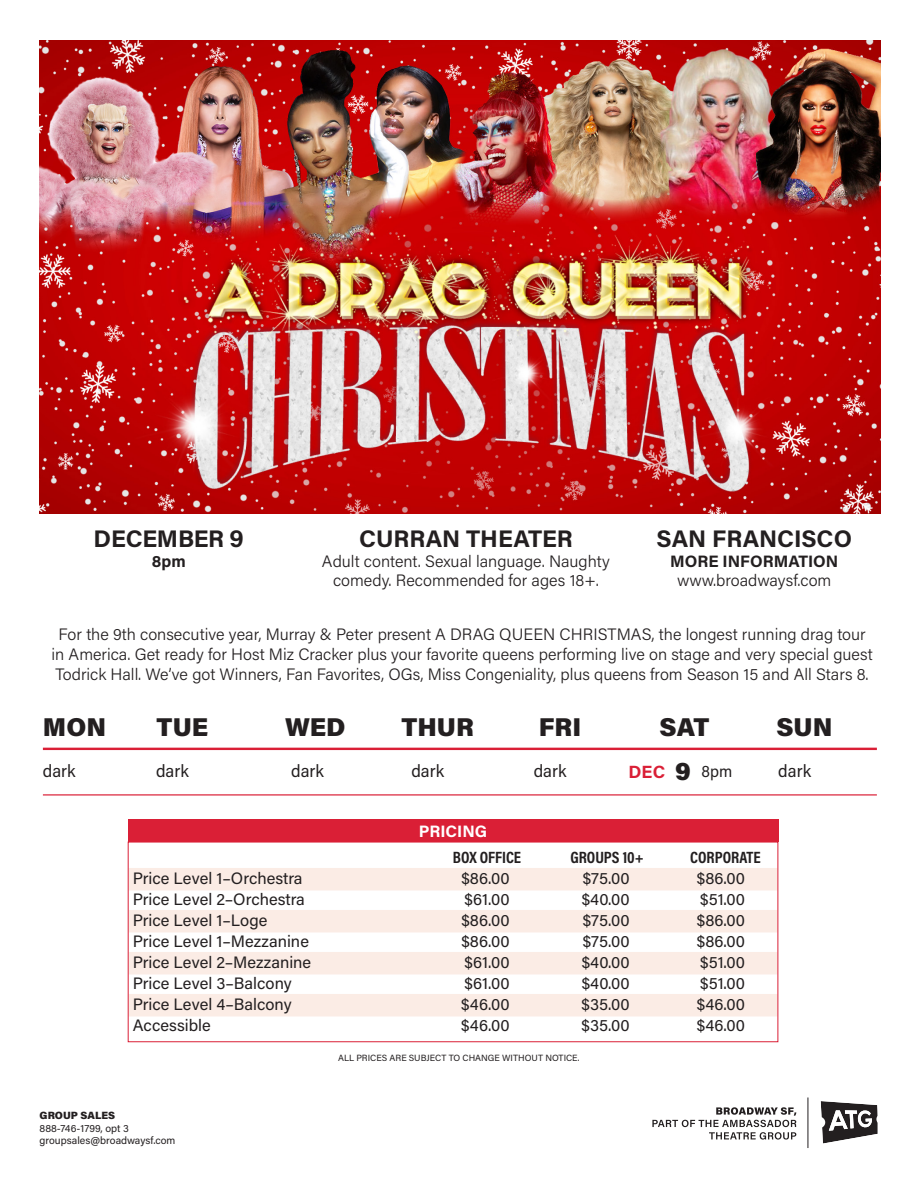
<style>
.page{position:relative;width:918px;height:1188px;background:#fff}
.page>*{position:absolute;margin:0;border:0;box-sizing:border-box;transform-origin:0 0}
.days{font:900 25.8px "Acumin Pro";color:#231f20}
.t1{font:700 24px "Acumin Pro";letter-spacing:-.005em;color:#231f20}
.calendar{font:17.7px "Acumin Pro Semi Cond";color:#231f20}
.t2{font:700 17.7px "Acumin Pro";color:#da1f36}
.t3{font:300 16.5px/19.8px "Acumin Pro";color:#231f20;text-align:center}
.price_grid_shadow{font:16.5px "Acumin Pro";color:#231f20}
.Price_grid_no_shadow{font:16.5px "Acumin Pro";color:#231f20}
.t4{font:700 16.5px "Acumin Pro Cond";color:#231f20}
.t5{font:700 16.5px "Acumin Pro";color:#231f20}
.t6{font:700 16.5px "Acumin Pro";color:#fff}
.calendar-2{font:16.5px "Acumin Pro Semi Cond";color:#231f20}
.t7{font:10.5px/12.6px "Acumin Pro";color:#231f20}
.t8{font:900 10.5px "Acumin Pro";color:#231f20}
.Price_grid_no_shadow-2{font:9px "Acumin Pro";color:#231f20}
.s1{font-family:"Acumin Pro";font-weight:900;font-size:25.8px}
</style>
<div class="page">
<hr style="left:43px;top:748px;width:834px;height:2px;background:#da1f36">
<hr style="left:43px;top:794px;width:834px;height:2px;background:#da1f36">
<img style="left:39px;top:40px;width:842px;height:474px">
<div style="left:128px;top:819px;width:650px;height:23px;background:#da1f36"></div>
<div style="left:129px;top:868px;width:649px;height:22px;background:#fbece5"></div>
<div style="left:129px;top:910px;width:649px;height:22px;background:#fbece5"></div>
<div style="left:129px;top:952px;width:649px;height:22px;background:#fbece5"></div>
<div style="left:129px;top:994px;width:649px;height:22px;background:#fbece5"></div>
<div style="left:128px;top:842px;width:650px;height:200px;border:1px solid #da1f36"></div>
<svg style="left:821px;top:1101px;width:57px;height:43px"></svg>
<svg style="left:652px;top:1107px;width:144px;height:33px"></svg>
<hr style="left:808px;top:1097px;width:1px;height:51px;background:#231f20">
<p class="t1" style="left:657px;top:522px;width:197px">SAN FRANCISCO</p>
<p class="t5" style="left:670px;top:549px;width:170px">MORE INFORMATION</p>
<p class="t3" style="left:677px;top:570px;width:156px">www.broadwaysf.com</p>
<p class="t3" style="left:52px;top:624px;width:823px">For the 9th consecutive year, Murray &amp; Peter present A DRAG QUEEN CHRISTMAS, the longest running drag tour in America. Get ready for Host Miz Cracker plus your favorite queens performing live on stage and very special guest<br>Todrick Hall. We’ve got Winners, Fan Favorites, OGs, Miss Congeniality, plus queens from Season 15 and All Stars 8.</p>
<p class="t1" style="left:94px;top:522px;width:152px">DECEMBER 9</p>
<p class="t5" style="left:152px;top:549px;width:35px">8pm</p>
<p class="t1" style="left:359px;top:522px;width:215px">CURRAN THEATER</p>
<p class="t3" style="left:322px;top:550px;width:289px">Adult content. Sexual language. Naughty comedy. Recommended for ages 18+.</p>
<p class="days" style="left:43px;top:709px;width:65px">MON</p>
<p class="days" style="left:156px;top:709px;width:53px">TUE</p>
<p class="days" style="left:285px;top:709px;width:62px">WED</p>
<p class="days" style="left:401px;top:709px;width:74px">THUR</p>
<p class="days" style="left:539px;top:709px;width:44px">FRI</p>
<p class="days" style="left:659px;top:709px;width:51px">SAT</p>
<p class="days" style="left:777px;top:709px;width:57px">SUN</p>
<p class="calendar" style="left:43px;top:758px;width:34px">dark</p>
<p class="calendar" style="left:156px;top:758px;width:34px">dark</p>
<p class="calendar" style="left:291px;top:758px;width:34px">dark</p>
<p class="calendar" style="left:411px;top:758px;width:34px">dark</p>
<p class="calendar" style="left:534px;top:758px;width:34px">dark</p>
<p class="t2" style="left:629px;top:759px;width:38px">DEC</p>
<p class="calendar-2" style="left:675px;top:760px;width:59px"><span class="s1">9</span> 8pm</p>
<p class="calendar" style="left:778px;top:758px;width:34px">dark</p>
<p class="t6" style="left:419px;top:819px;width:70px">PRICING</p>
<p class="t4" style="left:453px;top:847px;width:70px">BOX OFFICE</p>
<p class="t4" style="left:570px;top:847px;width:75px">GROUPS 10+</p>
<p class="t4" style="left:690px;top:847px;width:72px">CORPORATE</p>
<p class="price_grid_shadow" style="left:133px;top:867px;width:171px">Price Level 1–Orchestra</p>
<p class="price_grid_shadow" style="left:461px;top:867px;width:50px">$86.00</p>
<p class="price_grid_shadow" style="left:583px;top:867px;width:48px">$75.00</p>
<p class="price_grid_shadow" style="left:697px;top:867px;width:50px">$86.00</p>
<p class="Price_grid_no_shadow" style="left:133px;top:888px;width:174px">Price Level 2–Orchestra</p>
<p class="Price_grid_no_shadow" style="left:465px;top:888px;width:46px">$61.00</p>
<p class="Price_grid_no_shadow" style="left:582px;top:888px;width:49px">$40.00</p>
<p class="Price_grid_no_shadow" style="left:700px;top:888px;width:46px">$51.00</p>
<p class="price_grid_shadow" style="left:133px;top:909px;width:136px">Price Level 1–Loge</p>
<p class="price_grid_shadow" style="left:461px;top:909px;width:50px">$86.00</p>
<p class="price_grid_shadow" style="left:583px;top:909px;width:48px">$75.00</p>
<p class="price_grid_shadow" style="left:697px;top:909px;width:50px">$86.00</p>
<p class="Price_grid_no_shadow" style="left:133px;top:930px;width:178px">Price Level 1–Mezzanine</p>
<p class="Price_grid_no_shadow" style="left:461px;top:930px;width:50px">$86.00</p>
<p class="Price_grid_no_shadow" style="left:583px;top:930px;width:48px">$75.00</p>
<p class="Price_grid_no_shadow" style="left:697px;top:930px;width:50px">$86.00</p>
<p class="price_grid_shadow" style="left:133px;top:951px;width:180px">Price Level 2–Mezzanine</p>
<p class="price_grid_shadow" style="left:465px;top:951px;width:46px">$61.00</p>
<p class="price_grid_shadow" style="left:582px;top:951px;width:49px">$40.00</p>
<p class="price_grid_shadow" style="left:700px;top:951px;width:46px">$51.00</p>
<p class="Price_grid_no_shadow" style="left:133px;top:972px;width:161px">Price Level 3–Balcony</p>
<p class="Price_grid_no_shadow" style="left:465px;top:972px;width:46px">$61.00</p>
<p class="Price_grid_no_shadow" style="left:582px;top:972px;width:49px">$40.00</p>
<p class="Price_grid_no_shadow" style="left:700px;top:972px;width:46px">$51.00</p>
<p class="price_grid_shadow" style="left:133px;top:993px;width:161px">Price Level 4–Balcony</p>
<p class="price_grid_shadow" style="left:461px;top:993px;width:50px">$46.00</p>
<p class="price_grid_shadow" style="left:581px;top:993px;width:50px">$35.00</p>
<p class="price_grid_shadow" style="left:697px;top:993px;width:50px">$46.00</p>
<p class="Price_grid_no_shadow" style="left:133px;top:1014px;width:80px">Accessible</p>
<p class="Price_grid_no_shadow" style="left:461px;top:1014px;width:50px">$46.00</p>
<p class="Price_grid_no_shadow" style="left:581px;top:1014px;width:50px">$35.00</p>
<p class="Price_grid_no_shadow" style="left:697px;top:1014px;width:50px">$46.00</p>
<p class="Price_grid_no_shadow-2" style="left:338px;top:1052px;width:243px">ALL PRICES ARE SUBJECT TO CHANGE WITHOUT NOTICE.</p>
<p class="t8" style="left:40px;top:1108px;width:77px">GROUP SALES</p>
<p class="t7" style="left:40px;top:1121px;width:137px">888-746-1799, opt 3 groupsales@broadwaysf.com</p>
</div>
